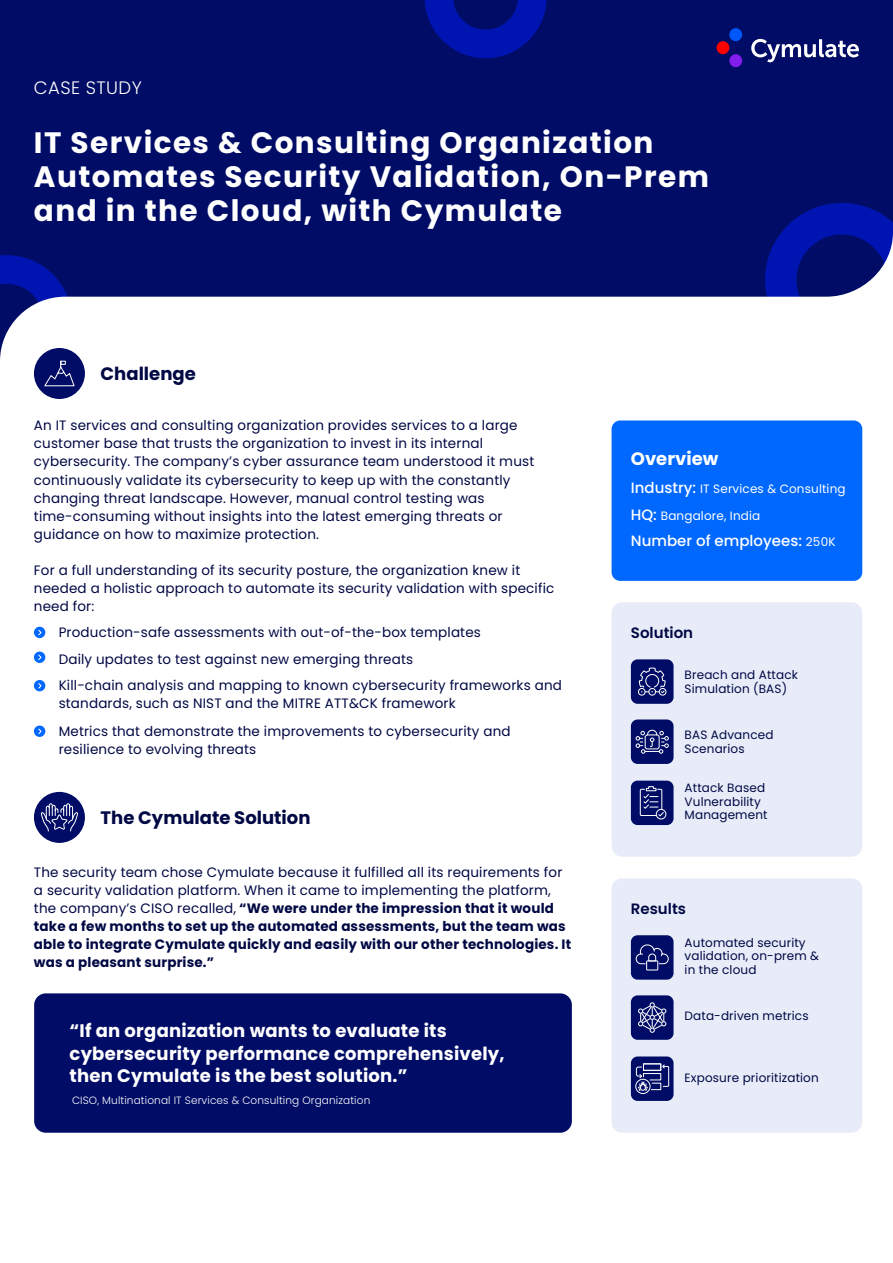
<style>
.page{position:relative;width:893px;height:1263px;background:#fff}
.page>*{position:absolute;margin:0;border:0;box-sizing:border-box;transform-origin:0 0}
.t1{font:700 29.55px/34.2px "Poppins";letter-spacing:.05em;color:#fff}
.t2{font:700 18.15px/22.5px "Poppins";letter-spacing:.01em;color:#fff}
.t3{font:700 18px "Poppins";color:#000844}
.t4{font:300 18px "Poppins";letter-spacing:.02em;color:#fff}
.t5{font:700 18px "Poppins";color:#fff}
.t6{font:500 15px "Poppins";color:#fff}
.t7{font:600 15px "Poppins";color:#000844}
.t8{font:13.65px/18px "Poppins";letter-spacing:.01em;color:#000844}
.t9{font:700 13.65px/18px "Poppins";letter-spacing:.01em;color:#000844}
.t10{font:12.15px/13.5px "Poppins";letter-spacing:.01em;color:#000844}
.t11{font:12.15px "Poppins";letter-spacing:.01em;color:#fff}
.t12{font:300 10.65px "Poppins";letter-spacing:.01em;color:#fff}
.s1{font-weight:400}
.s2{font-weight:500;font-size:15px}
.s3{font-weight:400;font-size:12.15px}
</style>
<div class="page">
<svg style="left:0;top:0;width:893px;height:361px;fill:#000c66"></svg>
<svg style="left:765px;top:203px;width:128px;height:154px"></svg>
<svg style="left:425px;top:0;width:122px;height:58px;background:#001091"></svg>
<div style="left:612px;top:602px;width:250px;height:255px;background:#e8ecf9;border-radius:11px"></div>
<div style="left:34px;top:993px;width:538px;height:140px;background:#000c66;border-radius:12px"></div>
<div style="left:612px;top:420px;width:250px;height:161px;background:#0068ff;border-radius:9px"></div>
<div style="left:34px;top:348px;width:51px;height:51px;background:#000c66;border-radius:25px"></div>
<svg style="left:0;top:255px;width:75px;height:132px"></svg>
<div style="left:34px;top:792px;width:51px;height:51px;background:#000c66;border-radius:25px"></div>
<div style="left:631px;top:659px;width:42px;height:45px;background:#000c66;border-radius:7px"></div>
<div style="left:631px;top:719px;width:42px;height:45px;background:#000c66;border-radius:7px"></div>
<div style="left:631px;top:781px;width:42px;height:44px;background:#000c66;border-radius:7px"></div>
<div style="left:612px;top:878px;width:250px;height:255px;background:#e8ecf9;border-radius:11px"></div>
<div style="left:631px;top:935px;width:42px;height:45px;background:#000c66;border-radius:7px"></div>
<div style="left:631px;top:995px;width:42px;height:45px;background:#000c66;border-radius:7px"></div>
<div style="left:631px;top:1056px;width:42px;height:45px;background:#000c66;border-radius:7px"></div>
<div style="left:638px;top:688px;width:7px;height:7px;border:1px solid #fff;border-radius:50%"></div>
<div style="left:648px;top:688px;width:8px;height:7px;border:1px solid #fff;border-radius:50%"></div>
<div style="left:659px;top:688px;width:7px;height:7px;border:1px solid #fff;border-radius:50%"></div>
<svg style="left:638px;top:667px;width:28px;height:27px"></svg>
<svg style="left:751px;top:39px;width:108px;height:23px"></svg>
<div style="left:717px;top:41px;width:12px;height:13px;background:#f00;border-radius:50%"></div>
<div style="left:729px;top:28px;width:13px;height:13px;background:#0058fa;border-radius:50%"></div>
<div style="left:729px;top:54px;width:13px;height:13px;background:#821eeb;border-radius:50%"></div>
<svg style="left:41px;top:803px;width:37px;height:29px"></svg>
<svg style="left:636px;top:729px;width:33px;height:25px"></svg>
<div style="left:646px;top:960px;width:12px;height:10px;border:1px solid #fff"></div>
<svg style="left:635px;top:944px;width:34px;height:20px"></svg>
<svg style="left:638px;top:1002px;width:28px;height:31px"></svg>
<div style="left:34px;top:627px;width:11px;height:11px;background:#0068ff;border-radius:50%"></div>
<svg style="left:38px;top:629px;width:4px;height:7px"></svg>
<div style="left:34px;top:651px;width:11px;height:12px;background:#0068ff;border-radius:50%"></div>
<svg style="left:38px;top:654px;width:4px;height:7px"></svg>
<div style="left:34px;top:680px;width:11px;height:11px;background:#0068ff;border-radius:50%"></div>
<svg style="left:38px;top:683px;width:4px;height:6px"></svg>
<div style="left:34px;top:725px;width:11px;height:12px;background:#0068ff;border-radius:50%"></div>
<svg style="left:38px;top:728px;width:4px;height:6px"></svg>
<div style="left:635px;top:1079px;width:15px;height:15px;border:1px solid #fff;border-radius:50%"></div>
<div style="left:643px;top:1063px;width:18px;height:8px;border:1px solid #fff"></div>
<svg style="left:635px;top:1064px;width:34px;height:28px"></svg>
<div style="left:656px;top:809px;width:10px;height:10px;border:1px solid #fff;border-radius:50%"></div>
<svg style="left:639px;top:786px;width:26px;height:31px"></svg>
<h3 class="t4" style="left:34px;top:79px;width:109px">CASE STUDY</h3>
<h1 class="t1" style="left:34px;top:126px;width:676px">IT Services &amp; Consulting Organization<br>Automates Security Validation, On-Prem and in the Cloud, with Cymulate</h1>
<h3 class="t3" style="left:101px;top:364px;width:97px">Challenge</h3>
<p class="t8" style="left:34px;top:417px;width:502px">An IT services and consulting organization provides services to a large customer base that trusts the organization to invest in its internal cybersecurity. The company’s cyber assurance team understood it must continuously validate its cybersecurity to keep up with the constantly changing threat landscape. However, manual control testing was time-consuming without insights into the latest emerging threats or guidance on how to maximize protection.</p>
<p class="t8" style="left:34px;top:561px;width:522px">For a full understanding of its security posture, the organization knew it needed a holistic approach to automate its security validation with specific need for:</p>
<p class="t8" style="left:59px;top:619px;width:505px;line-height:26.4px">Production-safe assessments with out-of-the-box templates<br>Daily updates to test against new emerging threats<br>Kill-chain analysis and mapping to known cybersecurity frameworks and</p>
<p class="t8" style="left:59px;top:690px;width:453px;line-height:27.6px">standards, such as NIST and the MITRE ATT&amp;CK framework<br>Metrics that demonstrate the improvements to cybersecurity and</p>
<p class="t8" style="left:59px;top:740px;width:199px">resilience to evolving threats</p>
<h3 class="t3" style="left:101px;top:807px;width:211px">The Cymulate Solution</h3>
<p class="t9" style="left:34px;top:864px;width:539px"><span class="s1">The security team chose Cymulate because it fulfilled all its requirements for a security validation platform. When it came to implementing the platform, the company’s CISO recalled,</span> “We were under the impression that it would take a few months to set up the automated assessments, but the team was able to integrate Cymulate quickly and easily with our other technologies. It was a pleasant surprise.”</p>
<h2 class="t2" style="left:70px;top:1020px;width:437px">“If an organization wants to evaluate its cybersecurity performance comprehensively, then Cymulate is the best solution.”</h2>
<p class="t12" style="left:72px;top:1096px;width:300px">CISO, Multinational IT Services &amp; Consulting Organization</p>
<h3 class="t5" style="left:631px;top:449px;width:89px">Overview</h3>
<p class="t11" style="left:631px;top:481px;width:216px"><span class="s2">Industry:</span> IT Services &amp; Consulting</p>
<p class="t11" style="left:631px;top:508px;width:131px"><span class="s2">HQ:</span> Bangalore, India</p>
<p class="t6" style="left:631px;top:535px;width:206px">Number of employees: <span class="s3">250K</span></p>
<p class="t7" style="left:631px;top:624px;width:64px">Solution</p>
<p class="t10" style="left:685px;top:668px;width:115px">Breach and Attack<br>Simulation (BAS)</p>
<p class="t10" style="left:685px;top:728px;width:90px">BAS Advanced<br>Scenarios</p>
<p class="t10" style="left:685px;top:781px;width:84px">Attack Based<br>Vulnerability<br>Management</p>
<p class="t7" style="left:631px;top:900px;width:57px">Results</p>
<p class="t10" style="left:685px;top:936px;width:136px">Automated security validation, on-prem &amp; in the cloud</p>
<p class="t10" style="left:685px;top:1009px;width:126px">Data-driven metrics</p>
<p class="t10" style="left:685px;top:1071px;width:136px">Exposure prioritization</p>
</div>
